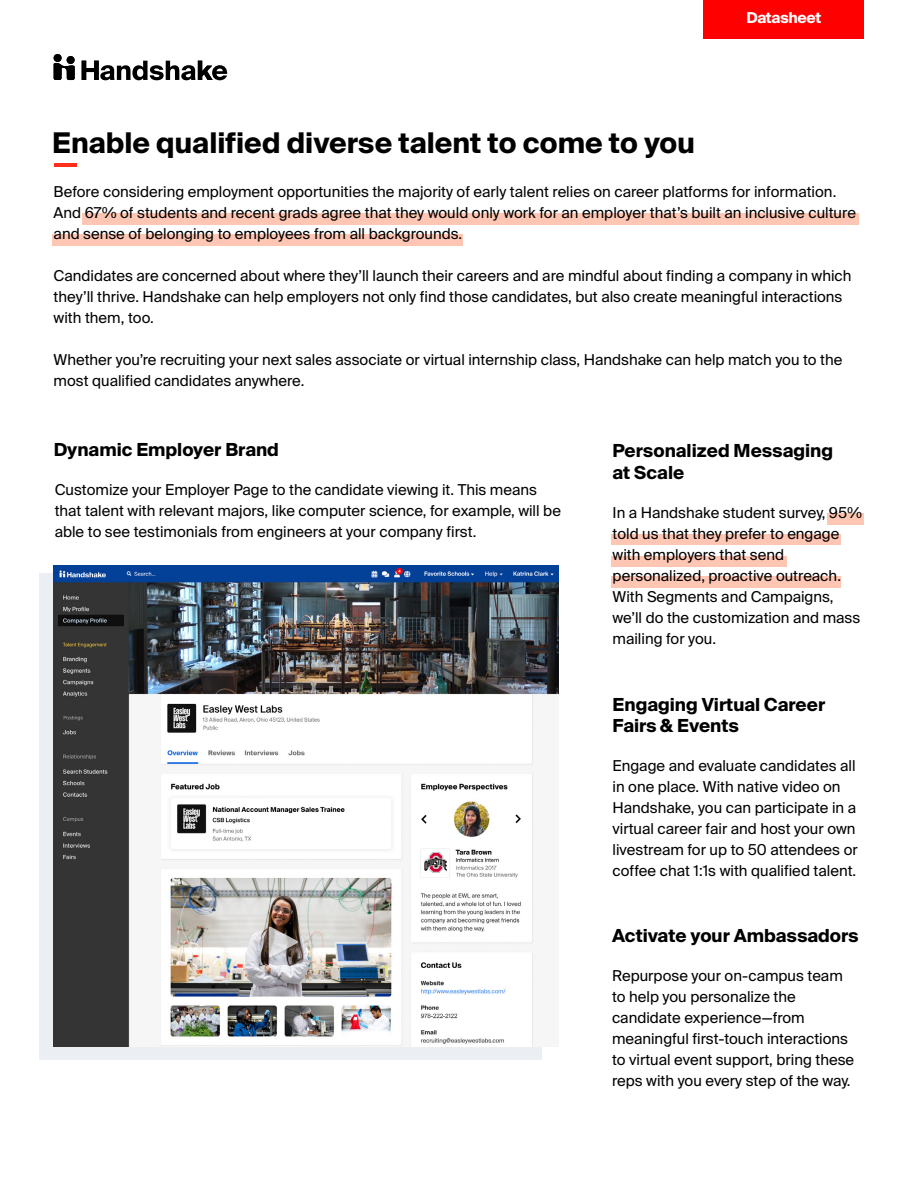
<style>
.page{position:relative;width:918px;height:1188px;background:#fff}
.page>*{position:absolute;margin:0;border:0;box-sizing:border-box;transform-origin:0 0}
.t1{font:700 28.5px "Suisse Intl";color:#000}
.t2{font:700 18px/21.6px "Suisse Intl";color:#000}
.t3{font:15px/21px "Suisse Intl";color:#000}
.t4{font:700 15px "Suisse Intl";letter-spacing:-.025em;color:#fff}
</style>
<div class="page">
<div style="left:83px;top:214px;width:776px;height:11px;background:#ffc7b3"></div>
<div style="left:827px;top:513px;width:37px;height:11px;background:#ffc7b3"></div>
<div style="left:611px;top:534px;width:230px;height:11px;background:#ffc7b3"></div>
<div style="left:611px;top:577px;width:230px;height:11px;background:#ffc7b3"></div>
<div style="left:611px;top:556px;width:175px;height:11px;background:#ffc7b3"></div>
<div style="left:52px;top:235px;width:411px;height:11px;background:#ffc7b3"></div>
<div style="left:704px;top:0;width:160px;height:39px;background:#f00"></div>
<svg style="left:54px;top:54px;width:21px;height:26px"></svg>
<div style="left:54px;top:54px;width:8px;height:8px;background:#000;border-radius:50%"></div>
<div style="left:67px;top:56px;width:8px;height:8px;background:#000;border-radius:50%"></div>
<svg style="left:82px;top:61px;width:145px;height:19px"></svg>
<hr style="left:54px;top:163px;width:22px;height:4px;background:#ff2f1c">
<div style="left:39px;top:574px;width:503px;height:486px;background:#ebeff4"></div>
<img style="left:53px;top:566px;width:505px;height:480px">
<p class="t4" style="left:747px;top:9px;width:76px">Datasheet</p>
<h1 class="t1" style="left:52px;top:126px;width:644px">Enable qualified diverse talent to come to you</h1>
<p class="t3" style="left:54px;top:181px;width:804px">Before considering employment opportunities the majority of early talent relies on career platforms for information.<br>And 67% of students and recent grads agree that they would only work for an employer that’s built an inclusive culture and sense of belonging to employees from all backgrounds.</p>
<p class="t3" style="left:54px;top:265px;width:799px">Candidates are concerned about where they’ll launch their careers and are mindful about finding a company in which they’ll thrive. Handshake can help employers not only find those candidates, but also create meaningful interactions with them, too.</p>
<p class="t3" style="left:54px;top:349px;width:790px">Whether you’re recruiting your next sales associate or virtual internship class, Handshake can help match you to the most qualified candidates anywhere.</p>
<p class="t2" style="left:54px;top:439px;width:227px">Dynamic Employer Brand</p>
<p class="t3" style="left:55px;top:480px;width:508px">Customize your Employer Page to the candidate viewing it. This means that talent with relevant majors, like computer science, for example, will be able to see testimonials from engineers at your company first.</p>
<p class="t2" style="left:613px;top:440px;width:222px">Personalized Messaging at Scale</p>
<p class="t3" style="left:613px;top:502px;width:251px">In a Handshake student survey, 95% told us that they prefer to engage with employers that send personalized, proactive outreach.<br>With Segments and Campaigns, we’ll do the customization and mass mailing for you.</p>
<p class="t2" style="left:613px;top:694px;width:214px">Engaging Virtual Career<br>Fairs &amp; Events</p>
<p class="t3" style="left:613px;top:755px;width:247px">Engage and evaluate candidates all in one place. With native video on Handshake, you can participate in a virtual career fair and host your own livestream for up to 50 attendees or coffee chat 1:1s with qualified talent.</p>
<p class="t2" style="left:612px;top:925px;width:248px">Activate your Ambassadors</p>
<p class="t3" style="left:612px;top:965px;width:244px">Repurpose your on-campus team to help you personalize the candidate experience—from meaningful first-touch interactions to virtual event support, bring these reps with you every step of the way.</p>
</div>
